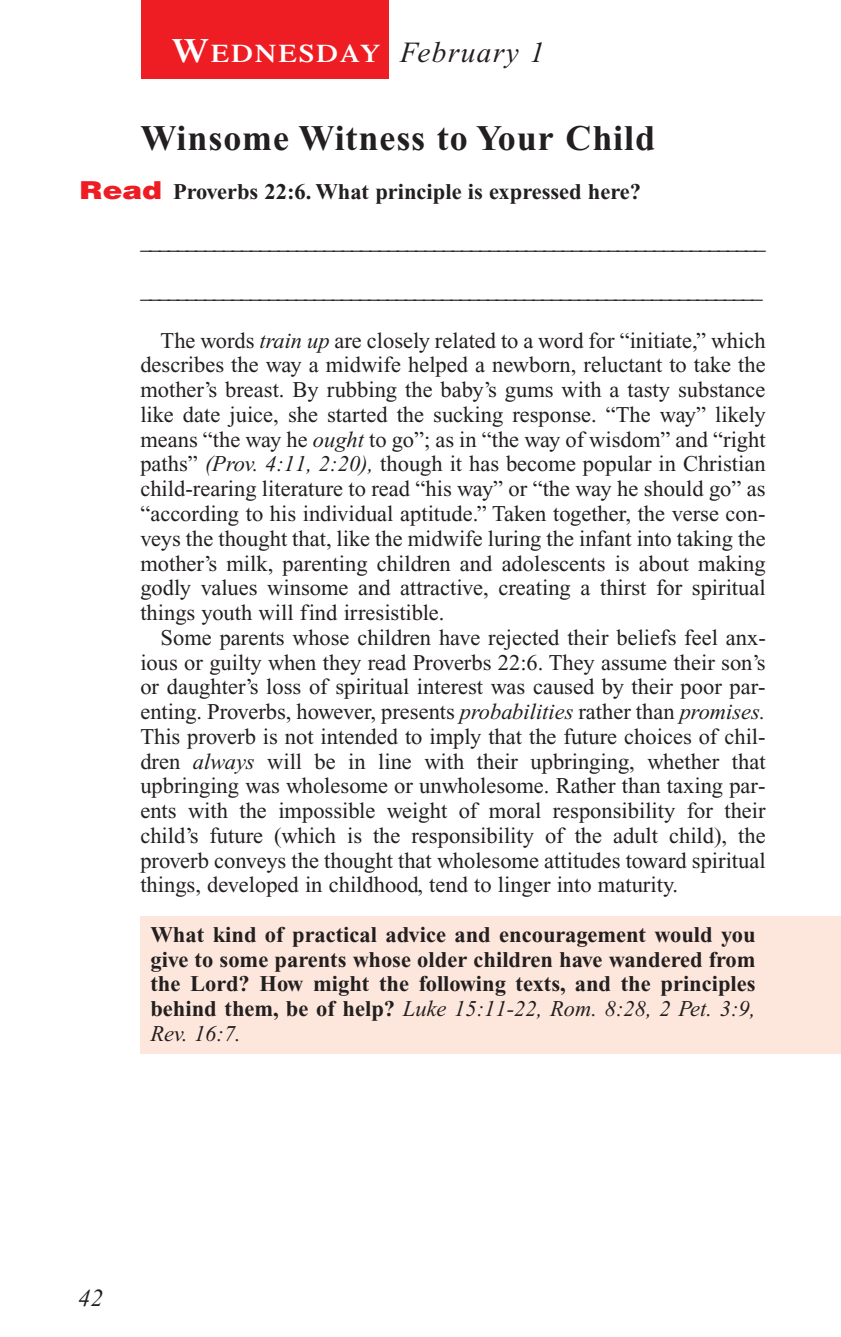
<style>
.page{position:relative;width:841px;height:1337px;background:#fff}
.page>*{position:absolute;margin:0;border:0;box-sizing:border-box;transform-origin:0 0}
.t1{font:700 36px "Times New Roman";letter-spacing:.025em;color:#231f20}
.t2{font:italic 29.25px "Times New Roman";letter-spacing:.05em;color:#231f20}
.t3{font:italic 24.75px "Times New Roman";color:#231f20}
.t4{font:22.5px/24.8px "Times New Roman";color:#231f20;text-align:justify}
.t5{font:700 22.5px/24.8px "Times New Roman";color:#231f20;text-align:justify}
.s1{font-family:"Times";font-weight:600;font-style:normal;font-size:33.75px;color:#fff}
.s2{font-family:"Times";font-weight:600;font-style:normal;font-size:25.2px;color:#fff}
.s3{font-family:"Helvetica";font-weight:900;font-size:24.75px;color:#ee1d23}
.s4{font-style:italic}
.s5{font-weight:400;font-style:italic}
</style>
<div class="page">
<div style="left:140px;top:916px;width:700px;height:137px;background:#fde7dc"></div>
<div style="left:141px;top:0;width:247px;height:79px;background:#ee1d23"></div>
<h2 class="t2" style="left:172px;top:41px;width:374px"><span class="s1">W</span><span class="s2">EDNESDAY</span> February 1</h2>
<h1 class="t1" style="left:140px;top:126px;width:516px">Winsome Witness to Your Child</h1>
<p class="t5" style="left:79px;top:182px;width:563px"><span class="s3">Read</span> Proverbs 22:6. What principle is expressed here?</p>
<p class="t4" style="left:140px;top:231px;width:626px">____________________________________________________________________</p>
<p class="t4" style="left:140px;top:280px;width:623px">____________________________________________________________________</p>
<p class="t4" style="left:140px;top:330px;width:627px;text-indent:20px">The words <span class="s4">train up</span> are closely related to a word for “initiate,” which describes the way a midwife helped a newborn, reluctant to take the mother’s breast. By rubbing the baby’s gums with a tasty substance like date juice, she started the sucking response. “The way” likely means “the way he <span class="s4">ought</span> to go”; as in “the way of wisdom” and “right paths” <span class="s4">(Prov. 4:11, 2:20),</span> though it has become popular in Christian child-rearing literature to read “his way” or “the way he should go” as “according to his individual aptitude.” Taken together, the verse con&shy;veys the thought that, like the midwife luring the infant into taking the mother’s milk, parenting children and adolescents is about making godly values winsome and attractive, creating a thirst for spiritual things youth will find irresistible.</p>
<p class="t4" style="left:140px;top:627px;width:627px;text-indent:20px">Some parents whose children have rejected their beliefs feel anx&shy;ious or guilty when they read Proverbs 22:6. They assume their son’s or daughter’s loss of spiritual interest was caused by their poor par&shy;enting. Proverbs, however, presents <span class="s4">probabilities</span> rather than <span class="s4">promises.<br></span>This proverb is not intended to imply that the future choices of chil&shy;dren <span class="s4">always</span> will be in line with their upbringing, whether that upbringing was wholesome or unwholesome. Rather than taxing par&shy;ents with the impossible weight of moral responsibility for their child’s future (which is the responsibility of the adult child), the proverb conveys the thought that wholesome attitudes toward spiritual things, developed in childhood, tend to linger into maturity.</p>
<p class="t5" style="left:150px;top:924px;width:606px">What kind of practical advice and encouragement would you give to some parents whose older children have wandered from the Lord? How might the following texts, and the principles behind them, be of help? <span class="s5">Luke 15:11-22, Rom. 8:28, 2 Pet. 3:9, Rev. 16:7.</span></p>
<p class="t3" style="left:78px;top:1289px;width:26px">42</p>
</div>
